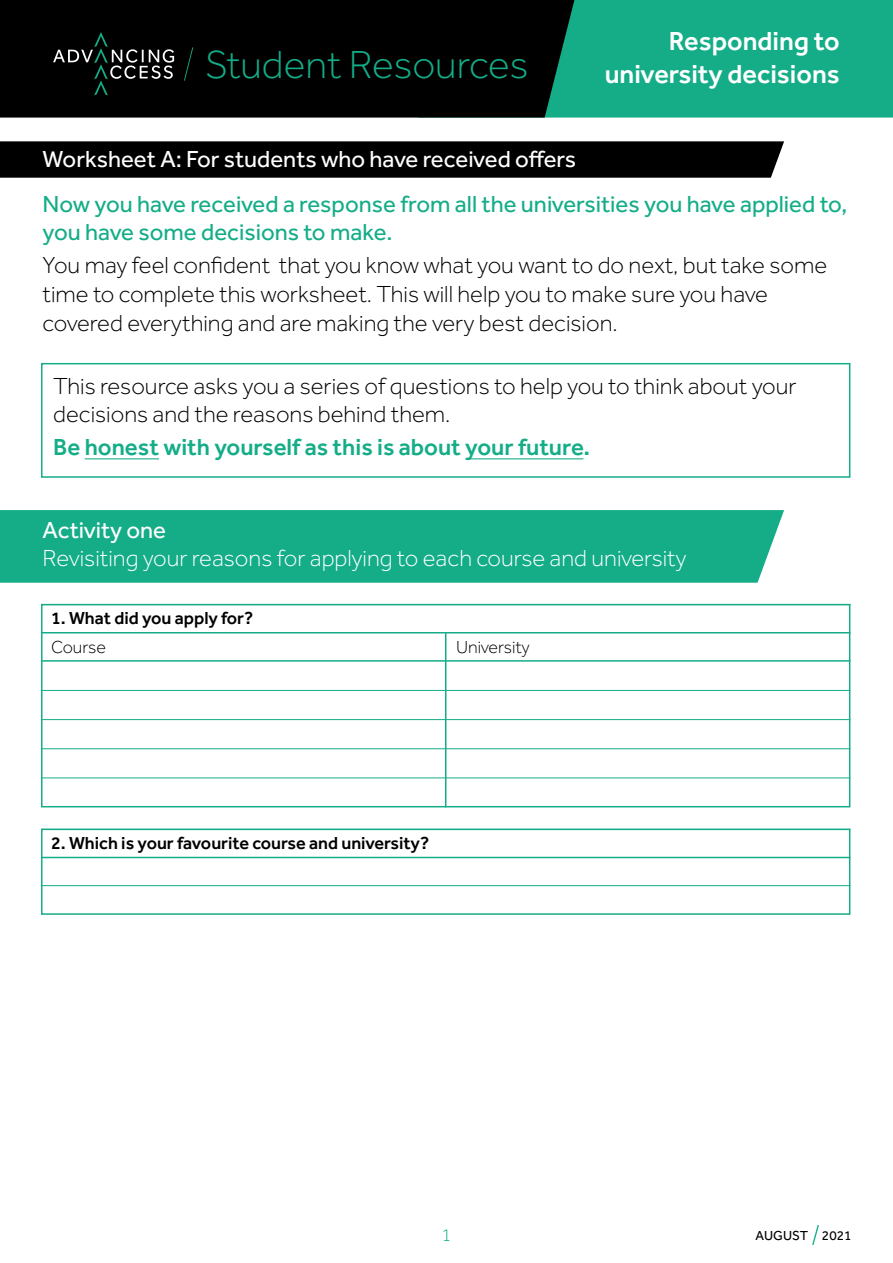
<style>
.page{position:relative;width:893px;height:1263px;background:#fff}
.page>*{position:absolute;margin:0;border:0;box-sizing:border-box;transform-origin:0 0}
.t1{font:300 40.5px "Effra";color:#14ad88}
.t2{font:500 27px/32.4px "Effra";color:#fff;text-align:right}
.t3{font:300 24px/28.8px "Effra";color:#000}
.t4{font:24px/28.8px "Effra";color:#14ad88}
.t5{font:300 24px "Effra";color:#fff}
.t6{font:24px "Effra";color:#fff}
.t7{font:500 24px "Effra";color:#14ad88}
.t8{font:500 18px "Effra";color:#000}
.t9{font:300 18px "Effra";color:#000}
.t10{font:300 18px "Effra";color:#14ad88}
.t11{font:13.5px "Effra";color:#000}
</style>
<div class="page">
<div style="left:574px;top:0;width:319px;height:118px;background:#14ad88"></div>
<div style="left:41px;top:363px;width:809px;height:115px;border:2px solid #14ad88"></div>
<hr style="left:85px;top:458px;width:74px;height:1px;background:#14ad88">
<hr style="left:465px;top:458px;width:118px;height:1px;background:#14ad88">
<div style="left:0;top:0;width:574px;height:118px;background:#000"></div>
<svg style="left:53px;top:32px;width:140px;height:63px"></svg>
<hr style="left:41px;top:885px;width:809px;height:1px;background:#14ad88">
<div style="left:41px;top:829px;width:809px;height:86px;border:2px solid #14ad88"></div>
<hr style="left:41px;top:857px;width:809px;height:1px;background:#14ad88">
<div style="left:0;top:510px;width:784px;height:73px;background:#14ad88"></div>
<hr style="left:41px;top:690px;width:809px;height:1px;background:#14ad88">
<hr style="left:41px;top:660px;width:809px;height:2px;background:#14ad88">
<hr style="left:41px;top:719px;width:809px;height:1px;background:#14ad88">
<hr style="left:41px;top:748px;width:809px;height:1px;background:#14ad88">
<hr style="left:41px;top:777px;width:809px;height:1px;background:#14ad88">
<div style="left:41px;top:604px;width:809px;height:203px;border:2px solid #14ad88"></div>
<hr style="left:41px;top:632px;width:809px;height:1px;background:#14ad88">
<hr style="left:445px;top:632px;width:1px;height:175px;background:#14ad88">
<svg style="left:812px;top:1225px;width:7px;height:20px"></svg>
<div style="left:0;top:141px;width:784px;height:37px;background:#000"></div>
<h1 class="t1" style="left:205px;top:51px;width:325px">Student Resources</h1>
<p class="t6" style="left:43px;top:151px;width:535px">Worksheet A: For students who have received offers</p>
<p class="t2" style="left:605px;top:28px;width:237px">Responding to university decisions</p>
<p class="t4" style="left:43px;top:192px;width:806px">Now you have received a response from all the universities you have applied to, you have some decisions to make.</p>
<p class="t3" style="left:43px;top:253px;width:786px">You may feel confident that you know what you want to do next, but take some time to complete this worksheet. This will help you to make sure you have covered everything and are making the very best decision.</p>
<p class="t3" style="left:53px;top:373px;width:745px">This resource asks you a series of questions to help you to think about your decisions and the reasons behind them.</p>
<p class="t7" style="left:53px;top:439px;width:538px">Be honest with yourself as this is about your future.</p>
<p class="t6" style="left:43px;top:522px;width:125px">Activity one</p>
<p class="t5" style="left:43px;top:550px;width:645px">Revisiting your reasons for applying to each course and university</p>
<p class="t8" style="left:51px;top:612px;width:204px">1. What did you apply for?</p>
<p class="t9" style="left:51px;top:641px;width:56px">Course</p>
<p class="t9" style="left:456px;top:641px;width:75px">University</p>
<p class="t8" style="left:51px;top:837px;width:380px">2. Which is your favourite course and university?</p>
<p class="t10" style="left:442px;top:1229px;width:11px">1</p>
<p class="t11" style="left:755px;top:1231px;width:97px">AUGUST 2021</p>
</div>
